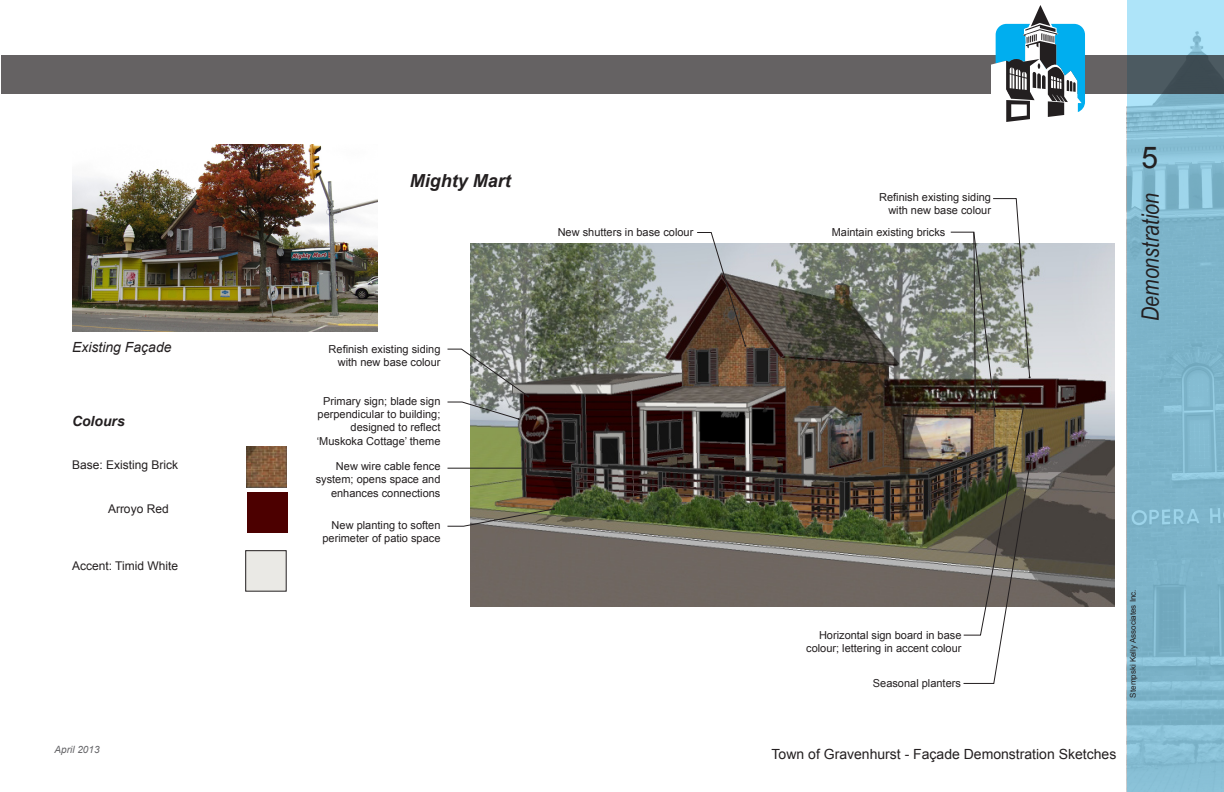
<style>
.page{position:relative;width:1224px;height:792px;background:#fff}
.page>*{position:absolute;margin:0;border:0;box-sizing:border-box;transform-origin:0 0}
.t1{font:30px "Arial";color:#231f20}
.t2{font:italic 24px "Arial Narrow";color:#231f20}
.t3{font:italic 700 18px "Arial";color:#231f20}
.t4{font:14px "Arial";color:#231f20}
.t5{font:italic 14px "Arial";color:#231f20}
.t6{font:italic 700 14px "Arial";color:#231f20}
.t7{font:12px "Arial";color:#231f20}
.t8{font:11px/13.2px "Arial";color:#231f20;text-align:right}
.t9{font:italic 10px "Arial";color:#636366}
.t10{font:8px "Arial";color:#231f20}
</style>
<div class="page">
<svg style="left:1127px;top:0;width:97px;height:792px;background:#83bad0"></svg>
<div style="left:1px;top:55px;width:1020px;height:39px;background:#656263"></div>
<svg style="left:1085px;top:55px;width:139px;height:39px;background:#4e575d"></svg>
<svg style="left:992px;top:5px;width:93px;height:117px"></svg>
<img style="left:471px;top:244px;width:644px;height:362px">
<img style="left:247px;top:446px;width:40px;height:41px">
<img style="left:72px;top:144px;width:305px;height:187px">
<div style="left:247px;top:492px;width:40px;height:41px;background:#4c0000"></div>
<div style="left:246px;top:551px;width:40px;height:40px;background:#eae9e5"></div>
<hr style="left:448px;top:468px;width:122px;height:1px;background:#231f20">
<svg style="left:447px;top:349px;width:82px;height:71px"></svg>
<svg style="left:447px;top:508px;width:108px;height:19px"></svg>
<svg style="left:697px;top:232px;width:49px;height:115px;background:#887d78"></svg>
<img style="left:950px;top:198px;width:82px;height:486px">
<p class="t5" style="left:72px;top:338px;width:101px">Existing Façade</p>
<p class="t6" style="left:72px;top:412px;width:54px">Colours</p>
<p class="t7" style="left:72px;top:457px;width:108px">Base: Existing Brick</p>
<p class="t7" style="left:108px;top:501px;width:62px">Arroyo Red</p>
<p class="t7" style="left:72px;top:558px;width:108px">Accent: Timid White</p>
<p class="t9" style="left:55px;top:743px;width:47px">April 2013</p>
<p class="t3" style="left:410px;top:169px;width:102px">Mighty Mart</p>
<p class="t8" style="left:329px;top:343px;width:113px">Refinish existing siding with new base colour</p>
<p class="t8" style="left:317px;top:395px;width:125px">Primary sign; blade sign perpendicular to building; designed to reflect ‘Muskoka Cottage’ theme</p>
<p class="t8" style="left:316px;top:460px;width:126px">New wire cable fence system; opens space and enhances connections</p>
<p class="t8" style="left:322px;top:519px;width:119px">New planting to soften perimeter of patio space</p>
<p class="t8" style="left:879px;top:191px;width:113px">Refinish existing siding with new base colour</p>
<p class="t8" style="left:558px;top:225px;width:137px">New shutters in base colour</p>
<p class="t8" style="left:832px;top:225px;width:115px">Maintain existing bricks</p>
<p class="t1" style="left:1141px;top:138px;width:18px">5</p>
<h2 class="t2" style="left:1134px;top:321px;width:129px;rotate:-90deg">Demonstration</h2>
<p class="t8" style="left:806px;top:628px;width:157px">Horizontal sign board in base colour; lettering in accent colour</p>
<p class="t8" style="left:873px;top:676px;width:90px">Seasonal planters</p>
<p class="t10" style="left:1128px;top:698px;width:110px;rotate:-90deg">Stempski Kelly Associates Inc.</p>
<p class="t4" style="left:772px;top:745px;width:346px">Town of Gravenhurst - Façade Demonstration Sketches</p>
</div>
